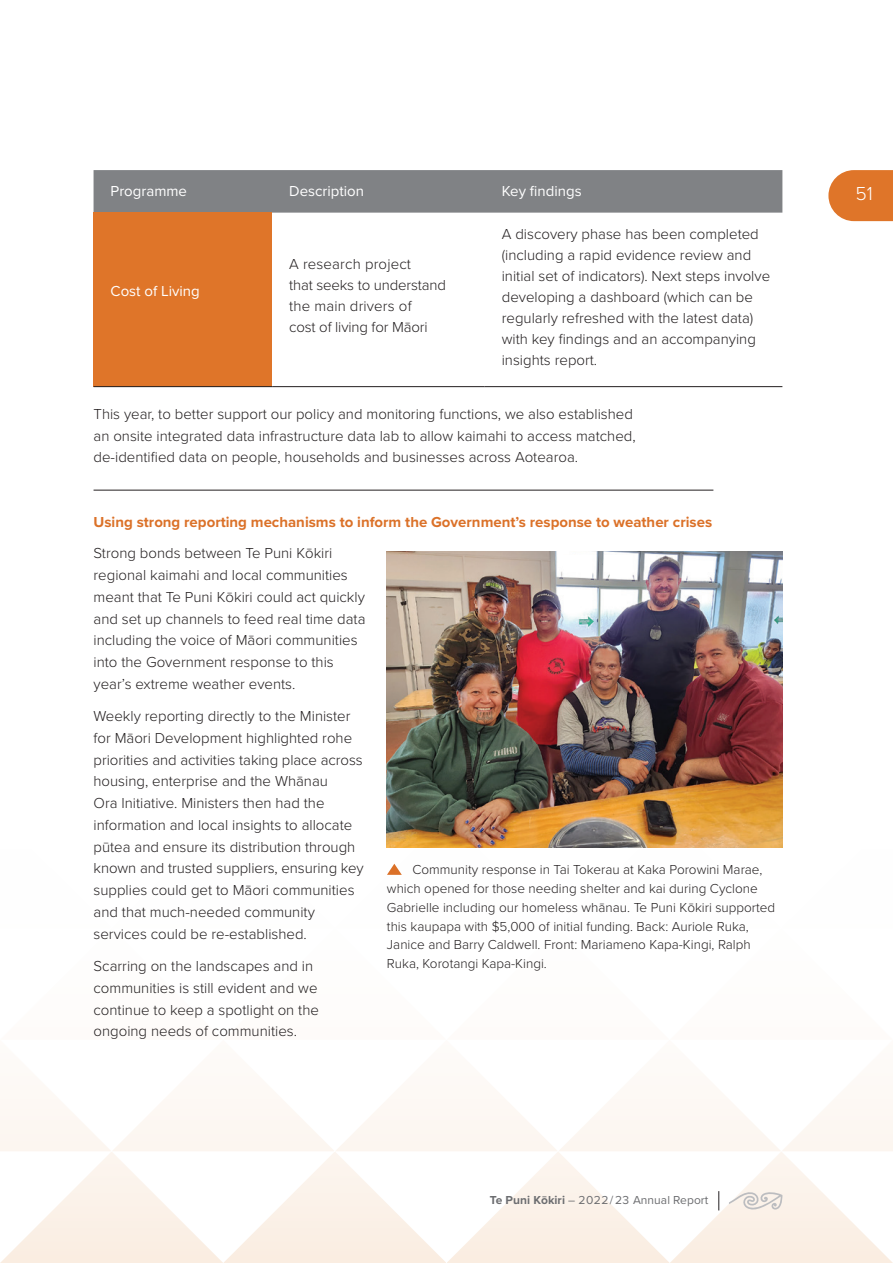
<style>
.page{position:relative;width:893px;height:1263px;background:#fff}
.page>*{position:absolute;margin:0;border:0;box-sizing:border-box;transform-origin:0 0}
.t1{font:300 19.5px "Proxima Nova";color:#fff}
.t2{font:300 15px/21.8px "Proxima Nova";color:#231f20}
.t3{font:700 15px "Proxima Nova";color:#db7128}
.t4{font:15px "Proxima Nova";color:#fff}
.t5{font:300 13.5px/18.8px "Proxima Nova";color:#231f20}
.t6{font:12px "Proxima Nova";letter-spacing:.005em;color:#6c6d70}
.s1{font-weight:700}
</style>
<div class="page">
<svg style="left:0;top:816px;width:893px;height:447px"></svg>
<svg style="left:828px;top:170px;width:65px;height:51px;background:#e1813c"></svg>
<svg style="left:729px;top:1191px;width:54px;height:22px"></svg>
<svg style="left:718px;top:1191px;width:1px;height:19px"></svg>
<hr style="left:94px;top:490px;width:619px;height:1px;background:#231f20">
<svg style="left:387px;top:864px;width:15px;height:11px"></svg>
<div style="left:94px;top:170px;width:688px;height:43px;background:#808285"></div>
<div style="left:94px;top:213px;width:178px;height:174px;background:#df7529"></div>
<hr style="left:94px;top:386px;width:178px;height:1px;background:#231f20">
<hr style="left:272px;top:386px;width:213px;height:1px;background:#231f20">
<hr style="left:485px;top:386px;width:297px;height:1px;background:#231f20">
<img style="left:387px;top:551px;width:395px;height:297px">
<p class="t4" style="left:111px;top:180px;width:78px">Programme</p>
<p class="t4" style="left:289px;top:180px;width:76px">Description</p>
<p class="t4" style="left:502px;top:180px;width:81px">Key findings</p>
<p class="t4" style="left:111px;top:280px;width:91px">Cost of Living</p>
<p class="t2" style="left:289px;top:253px;width:158px;line-height:21px">A research project<br>that seeks to understand the main drivers of<br>cost of living for Māori</p>
<p class="t2" style="left:502px;top:223px;width:270px;line-height:21px">A discovery phase has been completed (including a rapid evidence review and initial set of indicators). Next steps involve developing a dashboard (which can be regularly refreshed with the latest data) with key findings and an accompanying insights report.</p>
<p class="t2" style="left:94px;top:402px;width:544px">This year, to better support our policy and monitoring functions, we also established an onsite integrated data infrastructure data lab to allow kaimahi to access matched, de-identified data on people, households and businesses across Aotearoa.</p>
<p class="t3" style="left:94px;top:511px;width:620px">Using strong reporting mechanisms to inform the Government’s response to weather crises</p>
<p class="t2" style="left:94px;top:542px;width:274px">Strong bonds between Te Puni Kōkiri regional kaimahi and local communities meant that Te Puni Kōkiri could act quickly and set up channels to feed real time data including the voice of Māori communities into the Government response to this year’s extreme weather events.</p>
<p class="t2" style="left:94px;top:705px;width:272px">Weekly reporting directly to the Minister for Māori Development highlighted rohe priorities and activities taking place across housing, enterprise and the Whānau<br>Ora Initiative. Ministers then had the information and local insights to allocate pūtea and ensure its distribution through known and trusted suppliers, ensuring key supplies could get to Māori communities and that much-needed community services could be re-established.</p>
<p class="t2" style="left:94px;top:954px;width:227px">Scarring on the landscapes and in communities is still evident and we continue to keep a spotlight on the ongoing needs of communities.</p>
<p class="t5" style="left:387px;top:860px;width:390px;text-indent:26px">Community response in Tai Tokerau at Kaka Porowini Marae, which opened for those needing shelter and kai during Cyclone Gabrielle including our homeless whānau. Te Puni Kōkiri supported this kaupapa with $5,000 of initial funding. Back: Auriole Ruka, Janice and Barry Caldwell. Front: Mariameno Kapa-Kingi, Ralph Ruka, Korotangi Kapa-Kingi.</p>
<p class="t6" style="left:490px;top:1190px;width:220px"><span class="s1">Te Puni Kōkiri</span> – 2022/23 Annual Report</p>
<h1 class="t1" style="left:855px;top:179px;width:19px">51</h1>
</div>
